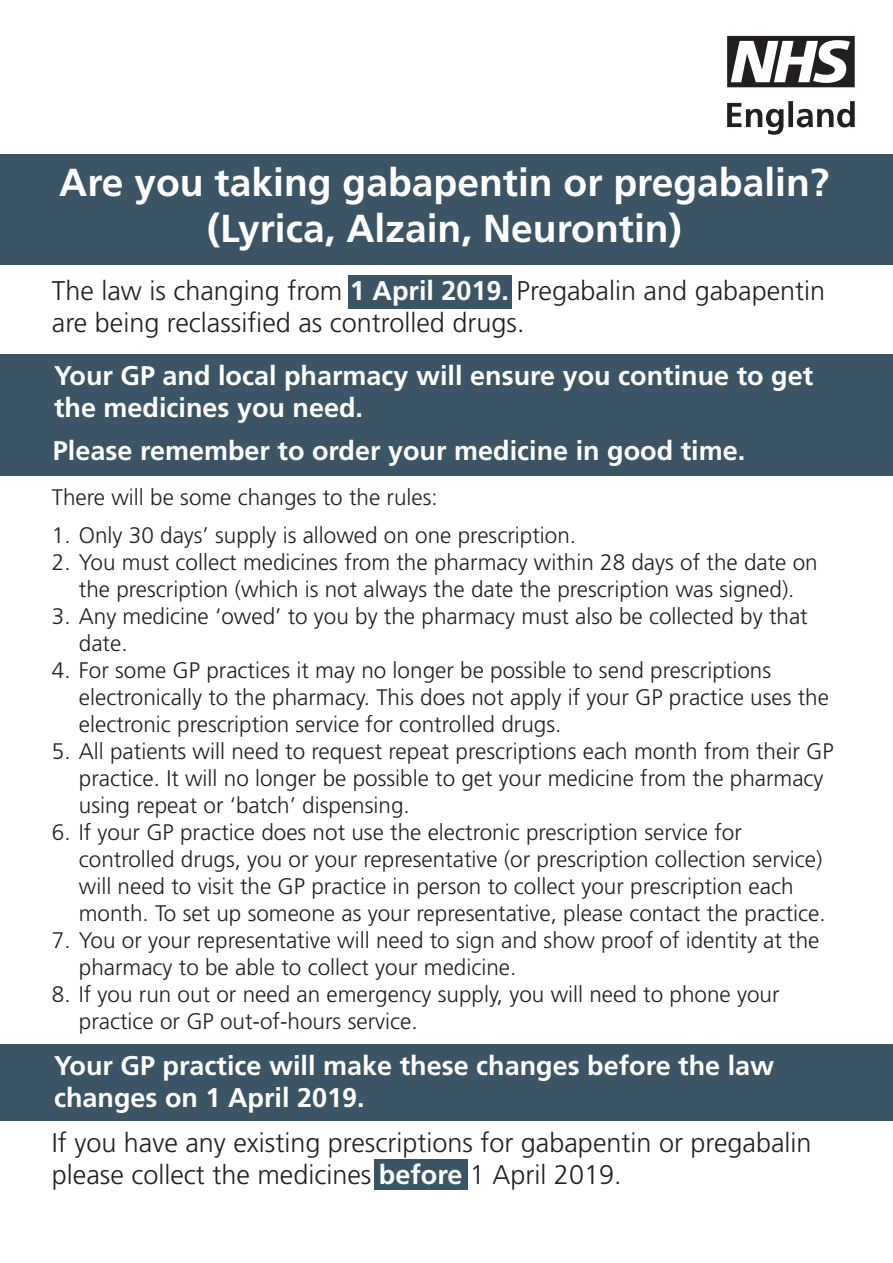
<style>
.page{position:relative;width:893px;height:1263px;background:#fff}
.page>*{position:absolute;margin:0;border:0;box-sizing:border-box;transform-origin:0 0}
.t1{font:700 39px/46.8px "Frutiger LT Std";color:#fff;text-align:center}
.t2{font:300 27px/32.4px "Frutiger LT Std";color:#231f20}
.t3{font:700 27px/32.4px "Frutiger LT Std";color:#fff}
.t4{font:300 22.5px/27px "Frutiger LT Std";color:#231f20}
.s1{font-weight:700;color:#fff}
</style>
<div class="page">
<div style="left:0;top:354px;width:893px;height:122px;background:#3b5566"></div>
<svg style="left:727px;top:101px;width:128px;height:34px"></svg>
<svg style="left:727px;top:36px;width:128px;height:51px"></svg>
<div style="left:0;top:154px;width:893px;height:111px;background:#3b5566"></div>
<div style="left:349px;top:275px;width:163px;height:34px;background:#3b5566"></div>
<div style="left:0;top:1044px;width:893px;height:77px;background:#3b5566"></div>
<div style="left:374px;top:1159px;width:94px;height:31px;background:#3b5566"></div>
<p class="t1" style="left:59px;top:159px;width:772px">Are you taking gabapentin or pregabalin? (Lyrica, Alzain, Neurontin)</p>
<h2 class="t2" style="left:52px;top:275px;width:775px">The law is changing from <span class="s1">1 April 2019.</span> Pregabalin and gabapentin are being reclassifed as controlled drugs.</h2>
<p class="t3" style="left:54px;top:359px;width:761px">Your GP and local pharmacy will ensure you continue to get the medicines you need.</p>
<p class="t3" style="left:53px;top:434px;width:694px">Please remember to order your medicine in good time.</p>
<p class="t4" style="left:52px;top:484px;width:387px">There will be some changes to the rules:</p>
<p class="t4" style="left:52px;top:522px;width:526px">1. Only 30 days’ supply is allowed on one prescription.</p>
<p class="t4" style="left:52px;top:549px;width:767px;text-align:center">2. You must collect medicines from the pharmacy within 28 days of the date on the prescription (which is not always the date the prescription was signed).</p>
<p class="t4" style="left:79px;top:603px;width:730px;text-indent:-27px">3. Any medicine ‘owed’ to you by the pharmacy must also be collected by that date.</p>
<p class="t4" style="left:79px;top:657px;width:752px;text-indent:-27px">4. For some GP practices it may no longer be possible to send prescriptions electronically to the pharmacy. This does not apply if your GP practice uses the electronic prescription service for controlled drugs.</p>
<p class="t4" style="left:79px;top:738px;width:756px;text-indent:-27px">5. All patients will need to request repeat prescriptions each month from their GP practice. It will no longer be possible to get your medicine from the pharmacy using repeat or ‘batch’ dispensing.</p>
<p class="t4" style="left:79px;top:819px;width:748px;text-indent:-27px">6. If your GP practice does not use the electronic prescription service for controlled drugs, you or your representative (or prescription collection service) will need to visit the GP practice in person to collect your prescription each month. To set up someone as your representative, please contact the practice.</p>
<p class="t4" style="left:79px;top:927px;width:742px;text-indent:-27px">7. You or your representative will need to sign and show proof of identity at the pharmacy to be able to collect your medicine.</p>
<p class="t4" style="left:79px;top:981px;width:702px;text-indent:-27px">8. If you run out or need an emergency supply, you will need to phone your practice or GP out-of-hours service.</p>
<p class="t3" style="left:54px;top:1049px;width:722px">Your GP practice will make these changes before the law changes on 1 April 2019.</p>
<p class="t2" style="left:52px;top:1127px;width:761px">If you have any existing prescriptions for gabapentin or pregabalin please collect the medicines <span class="s1">before</span> 1 April 2019.</p>
</div>
